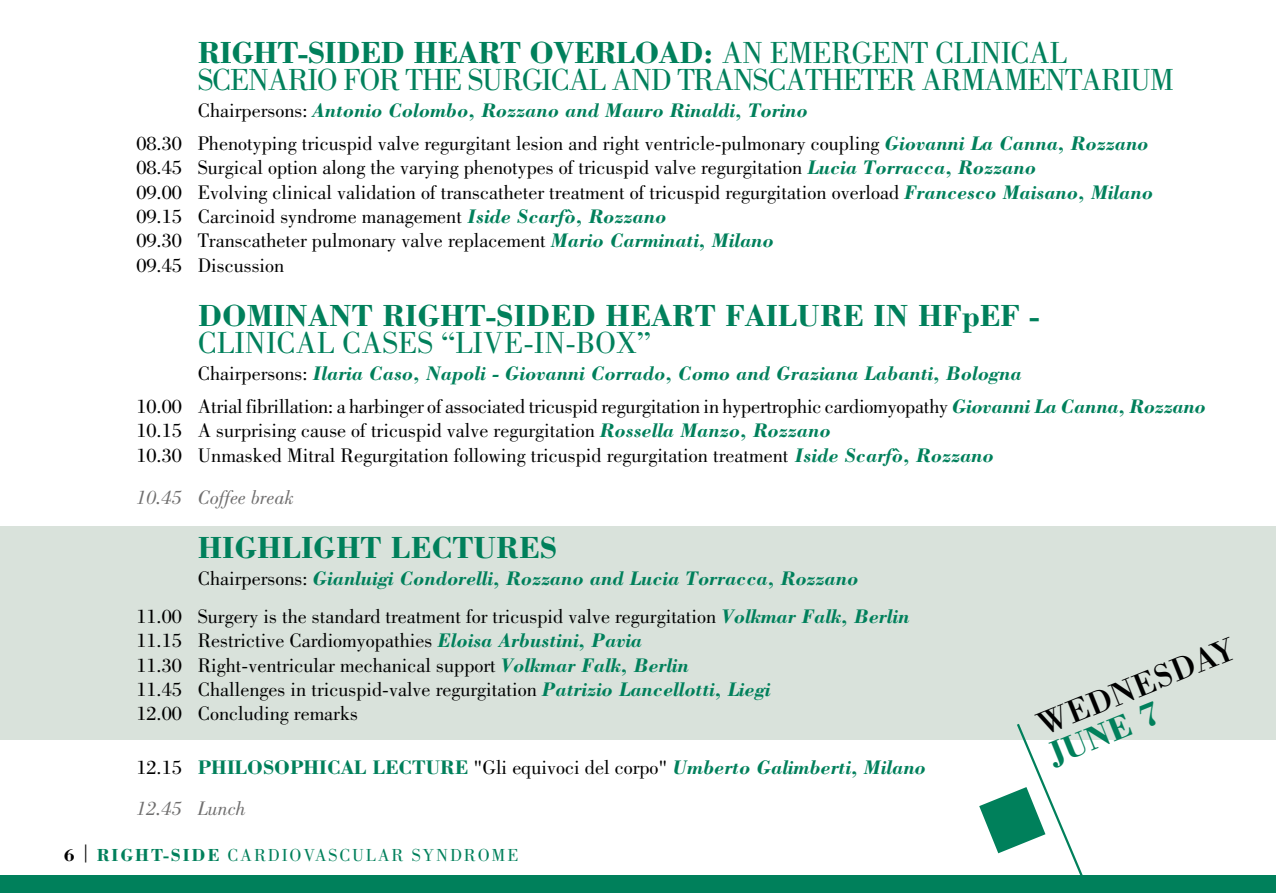
<style>
.page{position:relative;width:1276px;height:893px;background:#fff}
.page>*{position:absolute;margin:0;border:0;box-sizing:border-box;transform-origin:0 0}
.t1{font:33.75px "Bodoni Std";color:#000}
.t2{font:700 33.75px "Bodoni Std";color:#00805b}
.t3{font:31.5px/27px "Bodoni Std";letter-spacing:-.04em;color:#00805b}
.t4{font:700 31.5px "Bodoni Std";color:#00805b}
.t5{font:31.5px "Bodoni Std";color:#00805b}
.t6{font:20.25px/24.3px "Bodoni Std";color:#000}
.t7{font:italic 20.25px "Bodoni Std";color:#706f6f}
.t8{font:18px "Bodoni Std";letter-spacing:.1em;color:#00805b}
.s1{font-weight:700}
.s2{font-weight:700;font-style:italic;color:#00805b}
.s3{font-weight:700;color:#00805b}
.s4{font-style:italic;color:#706f6f}
.s5{font-weight:700;color:#000}
.s6{color:#000}
</style>
<div class="page">
<div style="left:0;top:526px;width:1276px;height:214px;background:#d9e2db"></div>
<div style="left:0;top:876px;width:1276px;height:17px;background:#00805b"></div>
<svg style="left:979px;top:724px;width:297px;height:152px"></svg>
<h2 class="t3" style="left:198px;top:39px;width:978px"><span class="s1">RIGHT-SIDED HEART OVERLOAD:</span> AN EMERGENT CLINICAL<br>SCENARIO FOR THE SURGICAL AND TRANSCATHETER ARMAMENTARIUM</h2>
<p class="t6" style="left:136px;top:94px;width:1013px;line-height:33.3px;text-indent:61px">Chairpersons: <span class="s2">Antonio Colombo, Rozzano and Mauro Rinaldi, Torino<br></span>08.30 Phenotyping tricuspid valve regurgitant lesion and right ventricle-pulmonary coupling <span class="s2">Giovanni La Canna, Rozzano</span></p>
<p class="t6" style="left:136px;top:156px;width:1018px">08.45 Surgical option along the varying phenotypes of tricuspid valve regurgitation <span class="s2">Lucia Torracca, Rozzano<br></span>09.00 Evolving clinical validation of transcatheter treatment of tricuspid regurgitation overload <span class="s2">Francesco Maisano, Milano </span>09.15 Carcinoid syndrome management <span class="s2">Iside Scarfò, Rozzano<br></span>09.30 Transcatheter pulmonary valve replacement <span class="s2">Mario Carminati, Milano<br></span>09.45 Discussion</p>
<h2 class="t4" style="left:198px;top:296px;width:843px">DOMINANT RIGHT-SIDED HEART FAILURE IN HFpEF -</h2>
<h2 class="t5" style="left:198px;top:325px;width:455px">CLINICAL CASES “LIVE-IN-BOX”</h2>
<p class="t6" style="left:136px;top:357px;width:1071px;line-height:33.3px;text-indent:61px">Chairpersons: <span class="s2">Ilaria Caso, Napoli - Giovanni Corrado, Como and Graziana Labanti, Bologna<br></span>10.00 Atrial fibrillation: a harbinger of associated tricuspid regurgitation in hypertrophic cardiomyopathy <span class="s2">Giovanni La Canna, Rozzano</span></p>
<p class="t6" style="left:136px;top:419px;width:859px">10.15 A surprising cause of tricuspid valve regurgitation <span class="s2">Rossella Manzo, Rozzano<br></span>10.30 Unmasked Mitral Regurgitation following tricuspid regurgitation treatment <span class="s2">Iside Scarfò, Rozzano</span></p>
<p class="t7" style="left:136px;top:486px;width:159px">10.45 Coffee break</p>
<h2 class="t4" style="left:198px;top:528px;width:361px">HIGHLIGHT LECTURES</h2>
<p class="t6" style="left:136px;top:560px;width:774px;line-height:37.8px;text-align:center">Chairpersons: <span class="s2">Gianluigi Condorelli, Rozzano and Lucia Torracca, Rozzano<br></span>11.00 Surgery is the standard treatment for tricuspid valve regurgitation <span class="s2">Volkmar Falk, Berlin</span></p>
<p class="t6" style="left:136px;top:629px;width:635px">11.15 Restrictive Cardiomyopathies <span class="s2">Eloisa Arbustini, Pavia<br></span>11.30 Right-ventricular mechanical support <span class="s2">Volkmar Falk, Berlin<br></span>11.45 Challenges in tricuspid-valve regurgitation <span class="s2">Patrizio Lancellotti, Liegi </span>12.00 Concluding remarks</p>
<p class="t6" style="left:136px;top:748px;width:791px;line-height:40.5px">12.15 <span class="s3">PHILOSOPHICAL LECTURE</span> "Gli equivoci del corpo" <span class="s2">Umberto Galimberti, Milano<br></span><span class="s4">12.45 Lunch</span></p>
<h1 class="t1" style="left:1030px;top:707px;width:212px;rotate:-22deg">WEDNESDAY</h1>
<h1 class="t2" style="left:1042px;top:735px;width:119px;rotate:-22deg">JUNE 7</h1>
<p class="t8" style="left:64px;top:845px;width:456px"><span class="s5">6</span> <span class="s6">|</span> <span class="s1">RIGHT-SIDE</span> CARDIOVASCULAR SYNDROME</p>
</div>
